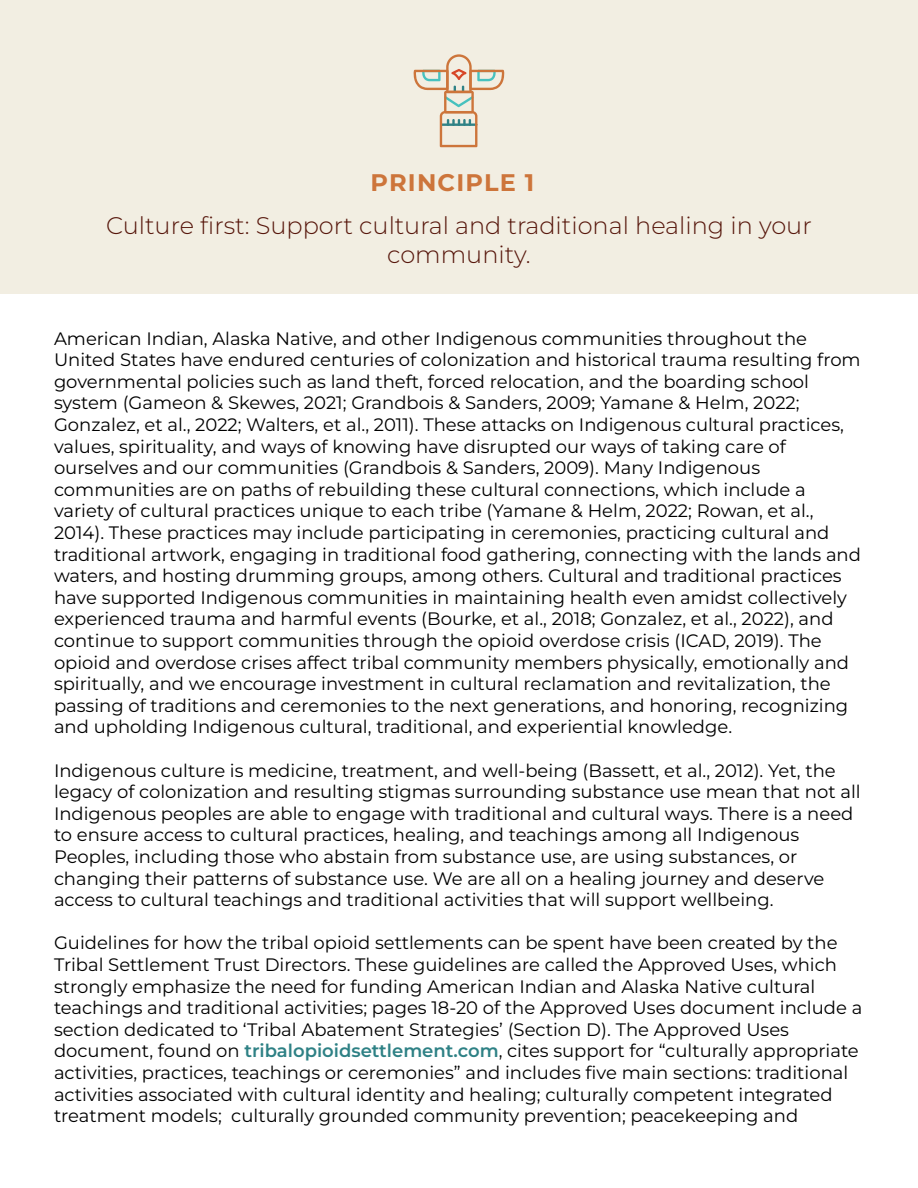
<style>
.page{position:relative;width:918px;height:1188px;background:#fff}
.page>*{position:absolute;margin:0;border:0;box-sizing:border-box;transform-origin:0 0}
.t1{font:300 24px/28.8px "Montserrat";color:#57170c;text-align:center}
.t2{font:700 24px "Montserrat";letter-spacing:.05em;color:#cd753b}
.t3{font:18px/21.6px "Montserrat";color:#000}
.s1{font-weight:600;color:#2e8185}
</style>
<div class="page">
<div style="left:0;top:0;width:918px;height:294px;background:#f2eee2"></div>
<svg style="left:413px;top:54px;width:91px;height:93px"></svg>
<h1 class="t2" style="left:371px;top:167px;width:165px">PRINCIPLE 1</h1>
<h1 class="t1" style="left:106px;top:211px;width:707px">Culture first: Support cultural and traditional healing in your community.</h1>
<p class="t3" style="left:54px;top:327px;width:809px">American Indian, Alaska Native, and other Indigenous communities throughout the United States have endured centuries of colonization and historical trauma resulting from governmental policies such as land theft, forced relocation, and the boarding school system (Gameon &amp; Skewes, 2021; Grandbois &amp; Sanders, 2009; Yamane &amp; Helm, 2022; Gonzalez, et al., 2022; Walters, et al., 2011). These attacks on Indigenous cultural practices, values, spirituality, and ways of knowing have disrupted our ways of taking care of ourselves and our communities (Grandbois &amp; Sanders, 2009). Many Indigenous communities are on paths of rebuilding these cultural connections, which include a variety of cultural practices unique to each tribe (Yamane &amp; Helm, 2022; Rowan, et al., 2014). These practices may include participating in ceremonies, practicing cultural and traditional artwork, engaging in traditional food gathering, connecting with the lands and waters, and hosting drumming groups, among others. Cultural and traditional practices have supported Indigenous communities in maintaining health even amidst collectively experienced trauma and harmful events (Bourke, et al., 2018; Gonzalez, et al., 2022), and continue to support communities through the opioid overdose crisis (ICAD, 2019). The opioid and overdose crises affect tribal community members physically, emotionally and spiritually, and we encourage investment in cultural reclamation and revitalization, the passing of traditions and ceremonies to the next generations, and honoring, recognizing and upholding Indigenous cultural, traditional, and experiential knowledge.</p>
<p class="t3" style="left:54px;top:759px;width:808px">Indigenous culture is medicine, treatment, and well-being (Bassett, et al., 2012). Yet, the legacy of colonization and resulting stigmas surrounding substance use mean that not all Indigenous peoples are able to engage with traditional and cultural ways. There is a need to ensure access to cultural practices, healing, and teachings among all Indigenous Peoples, including those who abstain from substance use, are using substances, or changing their patterns of substance use. We are all on a healing journey and deserve access to cultural teachings and traditional activities that will support wellbeing.</p>
<p class="t3" style="left:54px;top:932px;width:810px">Guidelines for how the tribal opioid settlements can be spent have been created by the Tribal Settlement Trust Directors. These guidelines are called the Approved Uses, which strongly emphasize the need for funding American Indian and Alaska Native cultural teachings and traditional activities; pages 18-20 of the Approved Uses document include a section dedicated to ‘Tribal Abatement Strategies’ (Section D). The Approved Uses document, found on <span class="s1">tribalopioidsettlement.com</span>, cites support for “culturally appropriate activities, practices, teachings or ceremonies” and includes five main sections: traditional activities associated with cultural identity and healing; culturally competent integrated treatment models; culturally grounded community prevention; peacekeeping and</p>
</div>
